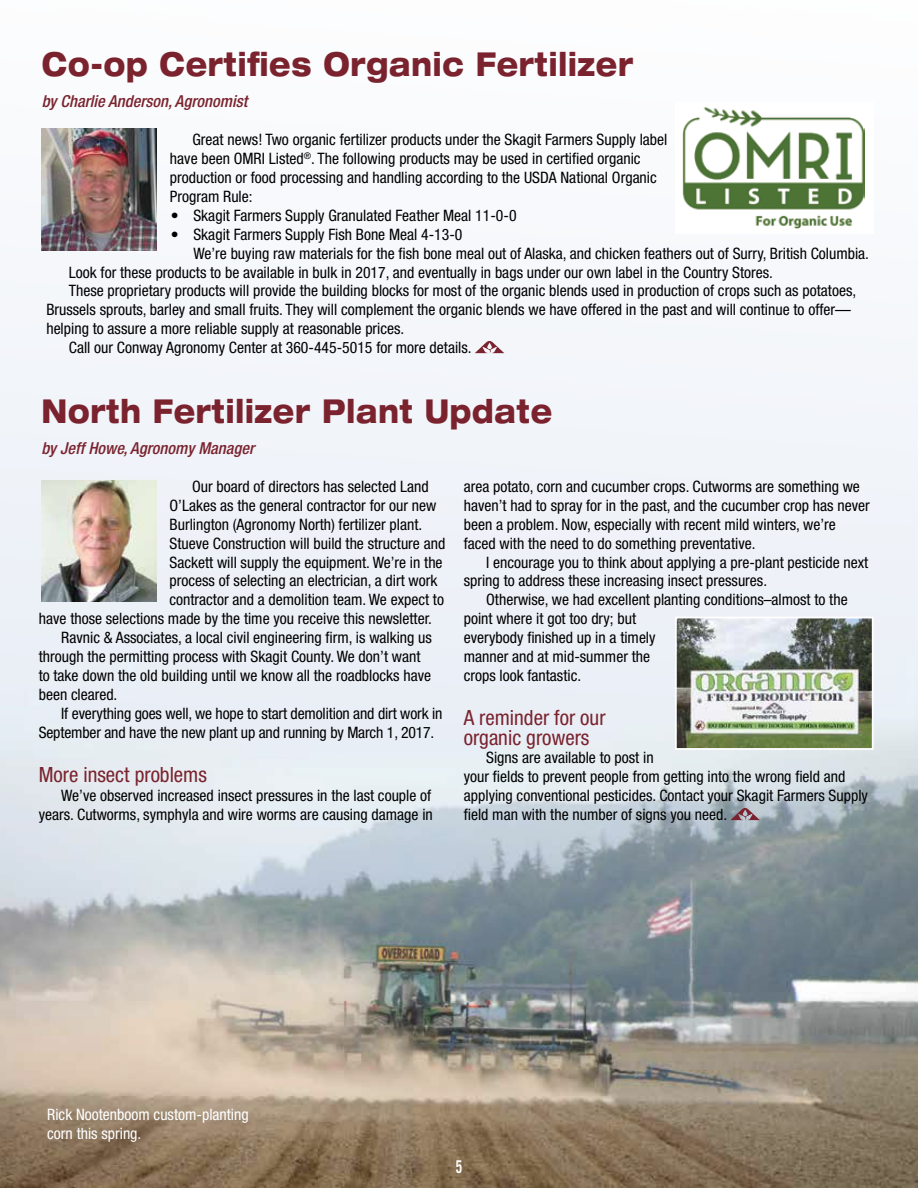
<style>
.page{position:relative;width:918px;height:1188px;background:#fff}
.page>*{position:absolute;margin:0;border:0;box-sizing:border-box;transform-origin:0 0}
.t1{font:800 expanded 33px "Helvetica Neue";letter-spacing:.03em;color:#7a232e;scale:.8 1}
.t2{font:condensed 21px/19.5px "Helvetica Neue";color:#7a232e}
.t3{font:18px "Alternate Gothic No 2 BT";color:#fff}
.t4{font:italic 500 condensed 16.5px "Helvetica Neue";color:#7a232e}
.t5{font:condensed 15.75px/18.9px "Helvetica Neue";color:#000}
.t6{font:condensed 15.75px/18.9px "Helvetica Neue";color:#fff}
</style>
<div class="page">
<img style="left:0;top:128px;width:918px;height:1060px">
<img style="left:42px;top:480px;width:114px;height:122px">
<svg style="left:475px;top:340px;width:29px;height:13px"></svg>
<img style="left:42px;top:129px;width:114px;height:121px">
<svg style="left:730px;top:807px;width:30px;height:13px"></svg>
<img style="left:678px;top:620px;width:193px;height:127px">
<div style="left:675px;top:617px;width:199px;height:133px;border:2px solid #fff"></div>
<div style="left:675px;top:103px;width:199px;height:131px;background:#fff"></div>
<img style="left:682px;top:107px;width:183px;height:121px">
<h1 class="t1" style="left:42px;top:43px;width:741px">Co-op Certifies Organic Fertilizer</h1>
<p class="t4" style="left:42px;top:91px;width:207px">by Charlie Anderson, Agronomist</p>
<p class="t5" style="left:170px;top:130px;width:499px;text-indent:23px">Great news! Two organic fertilizer products under the Skagit Farmers Supply label have been OMRI Listed<sup>®</sup>. The following products may be used in certified organic production or food processing and handling according to the USDA National Organic Program Rule:</p>
<p class="t5" style="left:171px;top:206px;width:347px">• Skagit Farmers Supply Granulated Feather Meal 11-0-0</p>
<p class="t5" style="left:171px;top:225px;width:293px">• Skagit Farmers Supply Fish Bone Meal 4-13-0</p>
<p class="t5" style="left:193px;top:244px;width:677px">We’re buying raw materials for the fish bone meal out of Alaska, and chicken feathers out of Surry, British Columbia.</p>
<p class="t5" style="left:69px;top:262px;width:706px">Look for these products to be available in bulk in 2017, and eventually in bags under our own label in the Country Stores.</p>
<p class="t5" style="left:69px;top:281px;width:789px">These proprietary products will provide the building blocks for most of the organic blends used in production of crops such as potatoes,</p>
<p class="t5" style="left:46px;top:300px;width:806px">Brussels sprouts, barley and small fruits. They will complement the organic blends we have offered in the past and will continue to offer—</p>
<p class="t5" style="left:46px;top:319px;width:360px">helping to assure a more reliable supply at reasonable prices.</p>
<p class="t5" style="left:69px;top:338px;width:404px">Call our Conway Agronomy Center at 360-445-5015 for more details.</p>
<h1 class="t1" style="left:42px;top:390px;width:640px">North Fertilizer Plant Update</h1>
<p class="t4" style="left:42px;top:439px;width:214px">by Jeff Howe, Agronomy Manager</p>
<p class="t5" style="left:192px;top:477px;width:238px">Our board of directors has selected Land</p>
<p class="t5" style="left:170px;top:496px;width:268px">O’Lakes as the general contractor for our new</p>
<p class="t5" style="left:170px;top:515px;width:254px">Burlington (Agronomy North) fertilizer plant.</p>
<p class="t5" style="left:170px;top:534px;width:277px">Stueve Construction will build the structure and</p>
<p class="t5" style="left:170px;top:552px;width:275px">Sackett will supply the equipment. We’re in the</p>
<p class="t5" style="left:170px;top:571px;width:269px">process of selecting an electrician, a dirt work</p>
<p class="t5" style="left:170px;top:590px;width:276px">contractor and a demolition team. We expect to</p>
<p class="t5" style="left:39px;top:609px;width:395px">have those selections made by the time you receive this newsletter.</p>
<p class="t5" style="left:61px;top:628px;width:372px">Ravnic &amp; Associates, a local civil engineering firm, is walking us</p>
<p class="t5" style="left:39px;top:647px;width:383px">through the permitting process with Skagit County. We don’t want</p>
<p class="t5" style="left:39px;top:666px;width:394px">to take down the old building until we know all the roadblocks have</p>
<p class="t5" style="left:39px;top:685px;width:80px">been cleared.</p>
<p class="t5" style="left:61px;top:704px;width:383px">If everything goes well, we hope to start demolition and dirt work in</p>
<p class="t5" style="left:39px;top:723px;width:397px">September and have the new plant up and running by March 1, 2017.</p>
<h2 class="t2" style="left:39px;top:764px;width:170px">More insect problems</h2>
<p class="t5" style="left:39px;top:786px;width:396px;text-align:right">We’ve observed increased insect pressures in the last couple of years. Cutworms, symphyla and wire worms are causing damage in</p>
<p class="t5" style="left:464px;top:477px;width:408px">area potato, corn and cucumber crops. Cutworms are something we haven’t had to spray for in the past, and the cucumber crop has never been a problem. Now, especially with recent mild winters, we’re faced with the need to do something preventative.</p>
<p class="t5" style="left:464px;top:552px;width:406px;text-indent:23px">I encourage you to think about applying a pre-plant pesticide next spring to address these increasing insect pressures.</p>
<p class="t5" style="left:464px;top:590px;width:385px;text-indent:23px">Otherwise, we had excellent planting conditions–almost to the point where it got too dry; but<br>everybody finished up in a timely<br>manner and at mid-summer the<br>crops look fantastic.</p>
<h2 class="t2" style="left:464px;top:708px;width:143px">A reminder for our organic growers</h2>
<p class="t5" style="left:464px;top:748px;width:406px;text-indent:23px">Signs are available to post in<br>your fields to prevent people from getting into the wrong field and applying conventional pesticides. Contact your Skagit Farmers Supply field man with the number of signs you need.</p>
<p class="t6" style="left:47px;top:1105px;width:203px">Rick Nootenboom custom-planting corn this spring.</p>
<p class="t3" style="left:456px;top:1157px;width:8px">5</p>
</div>
